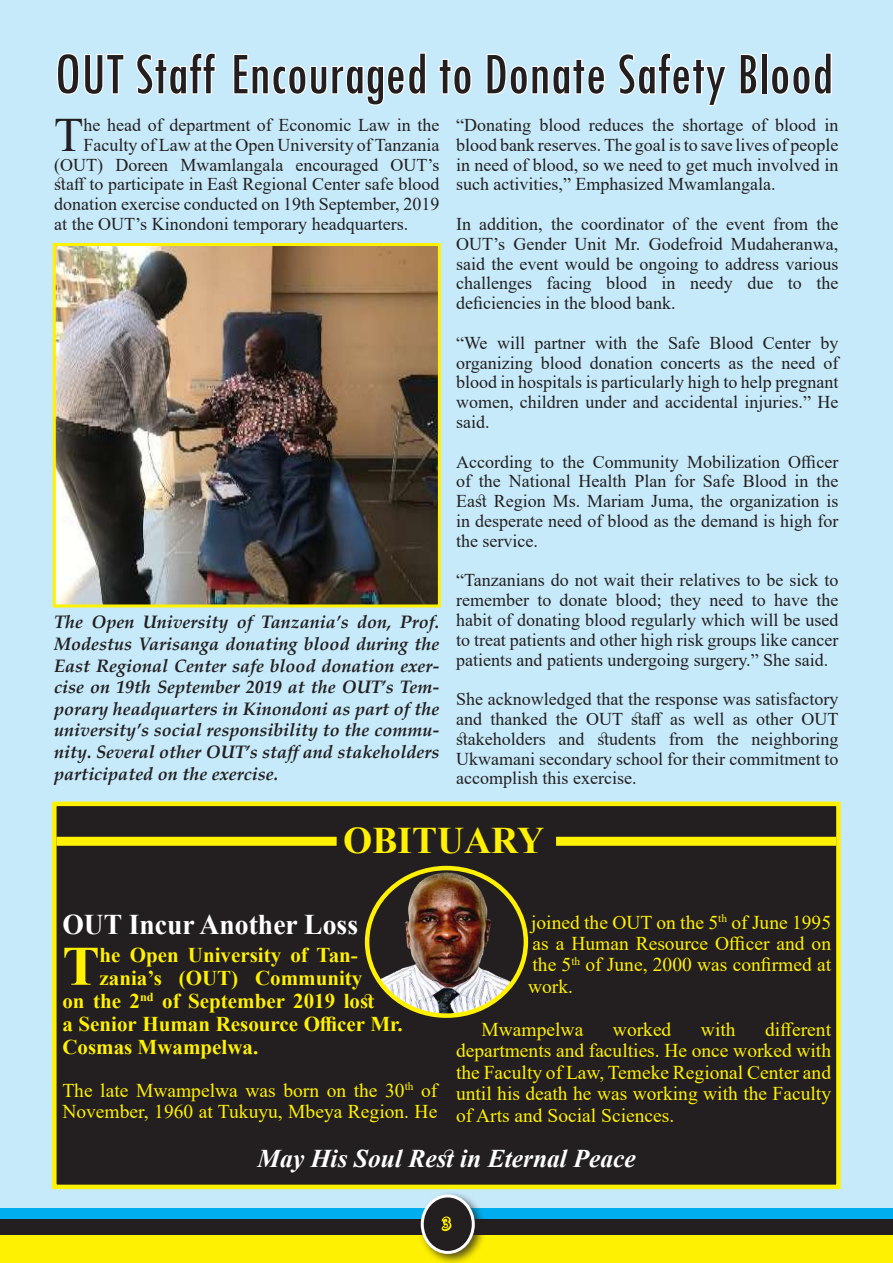
<style>
.page{position:relative;width:893px;height:1263px;background:#c6eafa}
.page>*{position:absolute;margin:0;border:0;box-sizing:border-box;transform-origin:0 0}
.t1{font:condensed 61.5px "Tw Cen";color:#231f20;scale:.95 1}
.t2{font:700 55.95px "Times New Roman";color:#fff101}
.t3{font:47.85px "Times New Roman";color:#231f20}
.t4{font:700 37.5px "Times New Roman";color:#fff101}
.t5{font:700 28.5px "Times New Roman";color:#fff}
.t6{font:italic 700 25.5px "Times New Roman";color:#fff}
.t7{font:700 21px "Times New Roman";color:#fff101}
.t8{font:19.5px/21.5px "Times New Roman";color:#fff101;text-align:justify}
.t9{font:18px/19.8px "Times New Roman";color:#231f20;text-align:justify}
.t10{font:italic 700 18px/21.6px "Palatino Linotype";color:#231f20;text-align:justify}
.t11{font:18px "Minion Pro";color:#231f20}
</style>
<div class="page">
<div style="left:0;top:1209px;width:893px;height:39px;background:#00aeef"></div>
<div style="left:0;top:1227px;width:893px;height:36px;background:#fff101"></div>
<div style="left:0;top:1219px;width:893px;height:15px;background:#231f20"></div>
<div style="left:417px;top:1191px;width:70px;height:72px;background:#231f20;opacity:.75"></div>
<div style="left:422px;top:1196px;width:51px;height:56px;background:#231f20;border-radius:50%"></div>
<div style="left:421px;top:1194px;width:54px;height:60px;border:3px solid #fff;border-radius:50%"></div>
<svg style="left:441px;top:1216px;width:11px;height:16px"></svg>
<svg style="left:57px;top:53px;width:68px;height:42px"></svg>
<svg style="left:136px;top:52px;width:80px;height:43px"></svg>
<svg style="left:233px;top:52px;width:193px;height:54px"></svg>
<svg style="left:438px;top:58px;width:34px;height:37px"></svg>
<svg style="left:486px;top:54px;width:120px;height:41px"></svg>
<svg style="left:618px;top:52px;width:109px;height:54px"></svg>
<svg style="left:740px;top:54px;width:18px;height:41px"></svg>
<div style="left:761px;top:53px;width:7px;height:41px;border:2px solid #fff"></div>
<svg style="left:771px;top:52px;width:61px;height:43px"></svg>
<img style="left:57px;top:247px;width:380px;height:356px">
<div style="left:53px;top:243px;width:388px;height:364px;border:3px solid #fff101"></div>
<div style="left:54px;top:804px;width:784px;height:383px;background:#231f20"></div>
<div style="left:52px;top:801px;width:789px;height:388px;border:4px solid #fff101"></div>
<div style="left:56px;top:837px;width:281px;height:9px;background:#fff101"></div>
<div style="left:556px;top:837px;width:280px;height:9px;background:#fff101"></div>
<img style="left:367px;top:868px;width:159px;height:148px">
<div style="left:365px;top:866px;width:163px;height:152px;border:4px solid #fff101;border-radius:50%"></div>
<h1 class="t1" style="left:54px;top:37px;width:821px">OUT Staff Encouraged to Donate Safety Blood</h1>
<h3 class="t3" style="left:54px;top:101px;width:31px">T</h3>
<p class="t9" style="left:84px;top:114px;width:357px">he head of department of Economic Law in the</p>
<p class="t9" style="left:456px;top:114px;width:384px">“Donating blood reduces the shortage of blood in blood bank reserves. The goal is to save lives of people in need of blood, so we need to get much involved in such activities,” Emphasized Mwamlangala.</p>
<p class="t9" style="left:456px;top:213px;width:384px">In addition, the coordinator of the event from the OUT’s Gender Unit Mr. Godefroid Mudaheranwa, said the event would be ongoing to address various challenges facing blood in needy due to the deficiencies in the blood bank.</p>
<p class="t9" style="left:456px;top:332px;width:384px">“We will partner with the Safe Blood Center by organizing blood donation concerts as the need of blood in hospitals is particularly high to help pregnant women, children under and accidental injuries.” He said.</p>
<p class="t9" style="left:456px;top:451px;width:384px">According to the Community Mobilization Officer of the National Health Plan for Safe Blood in the East Region Ms. Mariam Juma, the organization is in desperate need of blood as the demand is high for the service.</p>
<p class="t9" style="left:456px;top:570px;width:384px">“Tanzanians do not wait their relatives to be sick to remember to donate blood; they need to have the habit of donating blood regularly which will be used to treat patients and other high risk groups like cancer patients and patients undergoing surgery.” She said.</p>
<p class="t9" style="left:456px;top:689px;width:384px">She acknowledged that the response was satisfactory and thanked the OUT staff as well as other OUT stakeholders and students from the neighboring Ukwamani secondary school for their commitment to accomplish this exercise.</p>
<h3 class="t4" style="left:343px;top:813px;width:202px">OBITUARY</h3>
<p class="t9" style="left:84px;top:134px;width:357px">Faculty of Law at the Open University of Tanzania</p>
<p class="t9" style="left:54px;top:154px;width:387px">(OUT) Doreen Mwamlangala encouraged OUT’s</p>
<p class="t9" style="left:54px;top:174px;width:387px">staff to participate in East Regional Center safe blood</p>
<p class="t9" style="left:54px;top:194px;width:387px">donation exercise conducted on 19th September, 2019</p>
<p class="t9" style="left:54px;top:213px;width:355px">at the OUT’s Kinondoni temporary headquarters.</p>
<p class="t10" style="left:54px;top:611px;width:387px">The Open University of Tanzania’s don, Prof.<br>Modestus Varisanga donating blood during the East Regional Center safe blood donation exer&shy;cise on 19th September 2019 at the OUT’s Tem&shy;porary headquarters in Kinondoni as part of the university’s social responsibility to the commu&shy;nity. Several other OUT’s staff and stakeholders participated on the exercise.</p>
<p class="t8" style="left:528px;top:911px;width:305px">joined the OUT on the 5<sup>th</sup> of June 1995 as a Human Resource Officer and on the 5<sup>th</sup> of June, 2000 was confirmed at work.</p>
<p class="t8" style="left:482px;top:1018px;width:103px">Mwampelwa</p>
<p class="t8" style="left:613px;top:1018px;width:60px">worked</p>
<p class="t8" style="left:701px;top:1018px;width:36px">with</p>
<h3 class="t5" style="left:62px;top:904px;width:297px">OUT Incur Another Loss</h3>
<h2 class="t2" style="left:62px;top:926px;width:39px">T</h2>
<p class="t7" style="left:100px;top:939px;width:260px">he Open University of Tan-</p>
<p class="t7" style="left:100px;top:962px;width:264px">zania’s (OUT) Community</p>
<p class="t7" style="left:62px;top:986px;width:314px">on the 2<sup>nd</sup> of September 2019 lost</p>
<p class="t7" style="left:62px;top:1009px;width:342px">a Senior Human Resource Officer Mr.</p>
<p class="t7" style="left:62px;top:1032px;width:197px">Cosmas Mwampelwa.</p>
<p class="t8" style="left:62px;top:1079px;width:377px">The late Mwampelwa was born on the 30<sup>th</sup> of<br>November, 1960 at Tukuyu, Mbeya Region. He</p>
<p class="t8" style="left:456px;top:1018px;width:377px;text-indent:309px">different departments and faculties. He once worked with the Faculty of Law, Temeke Regional Center and until his death he was working with the Faculty of Arts and Social Sciences.</p>
<h3 class="t6" style="left:258px;top:1141px;width:380px">May His Soul Rest in Eternal Peace</h3>
<p class="t11" style="left:442px;top:1211px;width:10px">3</p>
</div>
